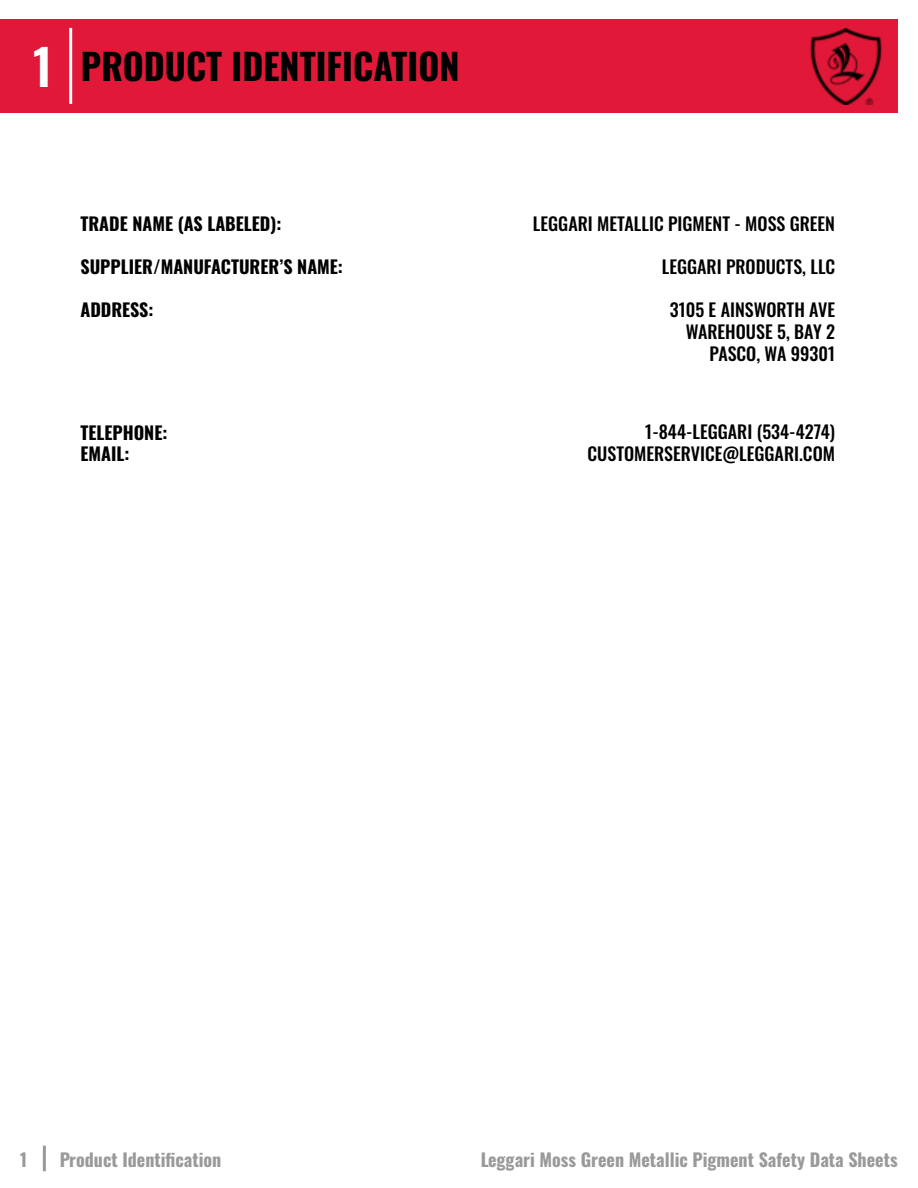
<style>
.page{position:relative;width:918px;height:1188px;background:#fff}
.page>*{position:absolute;margin:0;border:0;box-sizing:border-box;transform-origin:0 0}
.t1{font:600 49.5px "Oswald";color:#fff}
.section_headings{font:700 36px "Oswald";color:#000}
.right_aligned_lighte{font:500 18px "Oswald";color:#000}
.left_aligned_lighter{font:700 18px "Oswald";color:#000}
.t2{font:700 18px "Oswald";color:#6d6e71}
.small_title_right{font:500 18px "Oswald";color:#000}
</style>
<div class="page">
<div style="left:0;top:19px;width:898px;height:94px;background:#e11837"></div>
<div style="left:43px;top:1146px;width:3px;height:25px;background:#6d6e71;border:2px solid #6d6e71"></div>
<div style="left:69px;top:28px;width:3px;height:76px;background:#fff;border:2px solid #fff"></div>
<img style="left:810px;top:28px;width:72px;height:76px">
<h1 class="t1" style="left:33px;top:41px;width:21px">1</h1>
<p class="section_headings" style="left:81px;top:48px;width:380px">PRODUCT IDENTIFICATION</p>
<p class="left_aligned_lighter" style="left:80px;top:214px;width:202px">TRADE NAME (AS LABELED):</p>
<p class="left_aligned_lighter" style="left:80px;top:257px;width:264px">SUPPLIER/MANUFACTURER’S NAME:</p>
<p class="left_aligned_lighter" style="left:80px;top:301px;width:75px">ADDRESS:</p>
<p class="left_aligned_lighter" style="left:80px;top:423px;width:89px">TELEPHONE:</p>
<p class="left_aligned_lighter" style="left:80px;top:445px;width:51px">EMAIL:</p>
<p class="right_aligned_lighte" style="left:533px;top:214px;width:304px">LEGGARI METALLIC PIGMENT - MOSS GREEN</p>
<p class="right_aligned_lighte" style="left:662px;top:257px;width:175px">LEGGARI PRODUCTS, LLC</p>
<p class="right_aligned_lighte" style="left:670px;top:301px;width:167px">3105 E AINSWORTH AVE</p>
<p class="right_aligned_lighte" style="left:686px;top:322px;width:151px">WAREHOUSE 5, BAY 2</p>
<p class="right_aligned_lighte" style="left:710px;top:344px;width:127px">PASCO, WA 99301</p>
<p class="small_title_right" style="left:645px;top:422px;width:191px">1-844-LEGGARI (534-4274)</p>
<p class="small_title_right" style="left:588px;top:444px;width:249px">CUSTOMERSERVICE@LEGGARI.COM</p>
<p class="t2" style="left:20px;top:1150px;width:9px">1</p>
<p class="t2" style="left:59px;top:1150px;width:164px">Product Identification</p>
<p class="t2" style="left:480px;top:1150px;width:419px">Leggari Moss Green Metallic Pigment Safety Data Sheets</p>
</div>
